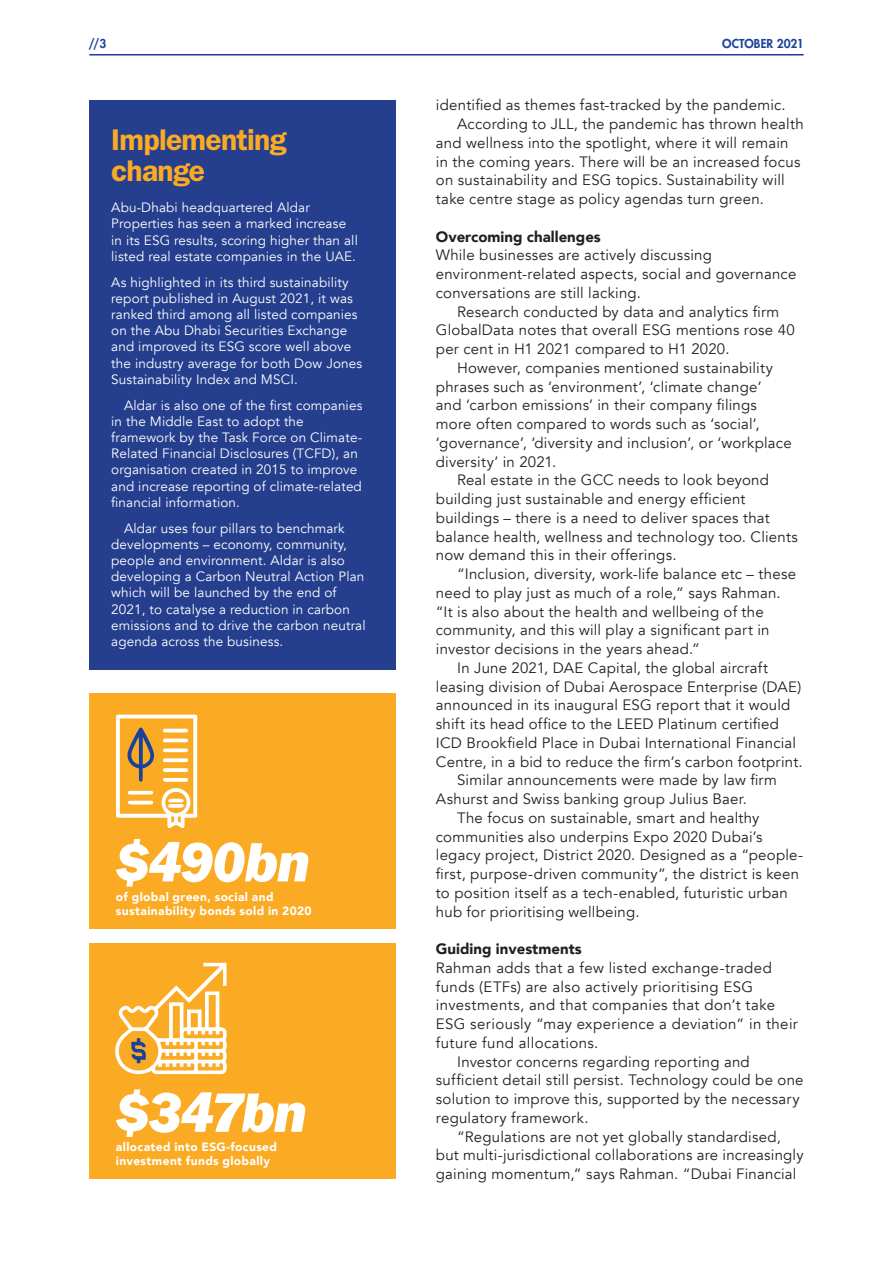
<style>
.page{position:relative;width:893px;height:1263px;background:#fff}
.page>*{position:absolute;margin:0;border:0;box-sizing:border-box;transform-origin:0 0}
.t1{font:57.45px "ITC Franklin Gothic Std Hvy It";letter-spacing:-.03em;color:#fff}
.t2{font:600 30px "ITC Franklin Gothic Std";letter-spacing:-.025em;color:#fbaa24}
.t3{font:15px/18.8px "Avenir";letter-spacing:.015em;color:#231f20}
.t4{font:900 15px "Avenir";color:#231f20}
.t5{font:13.5px/16.2px "Avenir";letter-spacing:.01em;color:#fff}
.t6{font:900 12px/14.4px "Avenir";letter-spacing:.03em;color:#fff}
.t7{font:800 12px "Futura Std";letter-spacing:.005em;color:#1b429a}
</style>
<div class="page">
<div style="left:89px;top:693px;width:307px;height:236px;background:#fbaa24"></div>
<div style="left:89px;top:943px;width:307px;height:236px;background:#fbaa24"></div>
<svg style="left:116px;top:715px;width:81px;height:113px"></svg>
<svg style="left:115px;top:963px;width:112px;height:112px"></svg>
<hr style="left:89px;top:54px;width:715px;height:2px;background:#1b429a">
<div style="left:89px;top:100px;width:307px;height:570px;background:#253f8e"></div>
<p class="t7" style="left:88px;top:36px;width:20px">//3</p>
<p class="t7" style="left:722px;top:36px;width:83px">OCTOBER 2021</p>
<p class="t2" style="left:111px;top:122px;width:177px">Implementing</p>
<p class="t2" style="left:111px;top:153px;width:95px">change</p>
<p class="t5" style="left:111px;top:200px;width:248px">Abu-Dhabi headquartered Aldar Properties has seen a marked increase in its ESG results, scoring higher than all listed real estate companies in the UAE.</p>
<p class="t5" style="left:111px;top:274px;width:252px">As highlighted in its third sustainability report published in August 2021, it was ranked third among all listed companies on the Abu Dhabi Securities Exchange and improved its ESG score well above the industry average for both Dow Jones Sustainability Index and MSCI.</p>
<p class="t5" style="left:111px;top:397px;width:253px;text-indent:13px">Aldar is also one of the first companies in the Middle East to adopt the framework by the Task Force on Climate-Related Financial Disclosures (TCFD), an organisation created in 2015 to improve and increase reporting of climate-related financial information.</p>
<p class="t5" style="left:111px;top:520px;width:256px;text-indent:13px">Aldar uses four pillars to benchmark developments – economy, community, people and environment. Aldar is also developing a Carbon Neutral Action Plan which will be launched by the end of 2021, to catalyse a reduction in carbon emissions and to drive the carbon neutral agenda across the business.</p>
<p class="t1" style="left:116px;top:829px;width:196px">$490bn</p>
<p class="t6" style="left:116px;top:889px;width:197px">of global green, social and sustainability bonds sold in 2020</p>
<p class="t1" style="left:116px;top:1079px;width:193px">$347bn</p>
<p class="t6" style="left:116px;top:1139px;width:163px">allocated into ESG-focused investment funds globally</p>
<p class="t3" style="left:436px;top:96px;width:351px">identified as themes fast-tracked by the pandemic.</p>
<p class="t3" style="left:436px;top:115px;width:369px;text-indent:21px">According to JLL, the pandemic has thrown health and wellness into the spotlight, where it will remain in the coming years. There will be an increased focus on sustainability and ESG topics. Sustainability will take centre stage as policy agendas turn green.</p>
<p class="t4" style="left:436px;top:223px;width:167px">Overcoming challenges</p>
<p class="t3" style="left:436px;top:246px;width:362px">While businesses are actively discussing environment-related aspects, social and governance conversations are still lacking.</p>
<p class="t3" style="left:436px;top:302px;width:360px;text-indent:21px">Research conducted by data and analytics firm<br>GlobalData notes that overall ESG mentions rose 40 per cent in H1 2021 compared to H1 2020.</p>
<p class="t3" style="left:436px;top:358px;width:357px;text-indent:21px">However, companies mentioned sustainability phrases such as ‘environment’, ‘climate change’<br>and ‘carbon emissions’ in their company filings more often compared to words such as ‘social’, ‘governance’, ‘diversity and inclusion’, or ‘workplace diversity’ in 2021.</p>
<p class="t3" style="left:436px;top:471px;width:364px;text-indent:21px">Real estate in the GCC needs to look beyond building just sustainable and energy efficient buildings – there is a need to deliver spaces that balance health, wellness and technology too. Clients now demand this in their offerings.</p>
<p class="t3" style="left:436px;top:565px;width:362px;text-indent:21px">“Inclusion, diversity, work-life balance etc – these need to play just as much of a role,” says Rahman. “It is also about the health and wellbeing of the community, and this will play a significant part in investor decisions in the years ahead.”</p>
<p class="t3" style="left:436px;top:658px;width:368px;text-indent:21px">In June 2021, DAE Capital, the global aircraft leasing division of Dubai Aerospace Enterprise (DAE) announced in its inaugural ESG report that it would shift its head office to the LEED Platinum certified ICD Brookfield Place in Dubai International Financial Centre, in a bid to reduce the firm’s carbon footprint.</p>
<p class="t3" style="left:436px;top:771px;width:343px;text-indent:21px">Similar announcements were made by law firm<br>Ashurst and Swiss banking group Julius Baer.</p>
<p class="t3" style="left:436px;top:808px;width:369px;text-indent:21px">The focus on sustainable, smart and healthy communities also underpins Expo 2020 Dubai’s legacy project, District 2020. Designed as a “people&shy;first, purpose-driven community”, the district is keen to position itself as a tech-enabled, futuristic urban hub for prioritising wellbeing.</p>
<p class="t4" style="left:436px;top:936px;width:147px">Guiding investments</p>
<p class="t3" style="left:436px;top:958px;width:364px">Rahman adds that a few listed exchange-traded funds (ETFs) are also actively prioritising ESG investments, and that companies that don’t take ESG seriously “may experience a deviation” in their future fund allocations.</p>
<p class="t3" style="left:436px;top:1052px;width:369px;text-indent:21px">Investor concerns regarding reporting and sufficient detail still persist. Technology could be one solution to improve this, supported by the necessary regulatory framework.</p>
<p class="t3" style="left:436px;top:1127px;width:369px;text-align:center">“Regulations are not yet globally standardised,<br>but multi-jurisdictional collaborations are increasingly gaining momentum,” says Rahman. “Dubai Financial</p>
</div>
